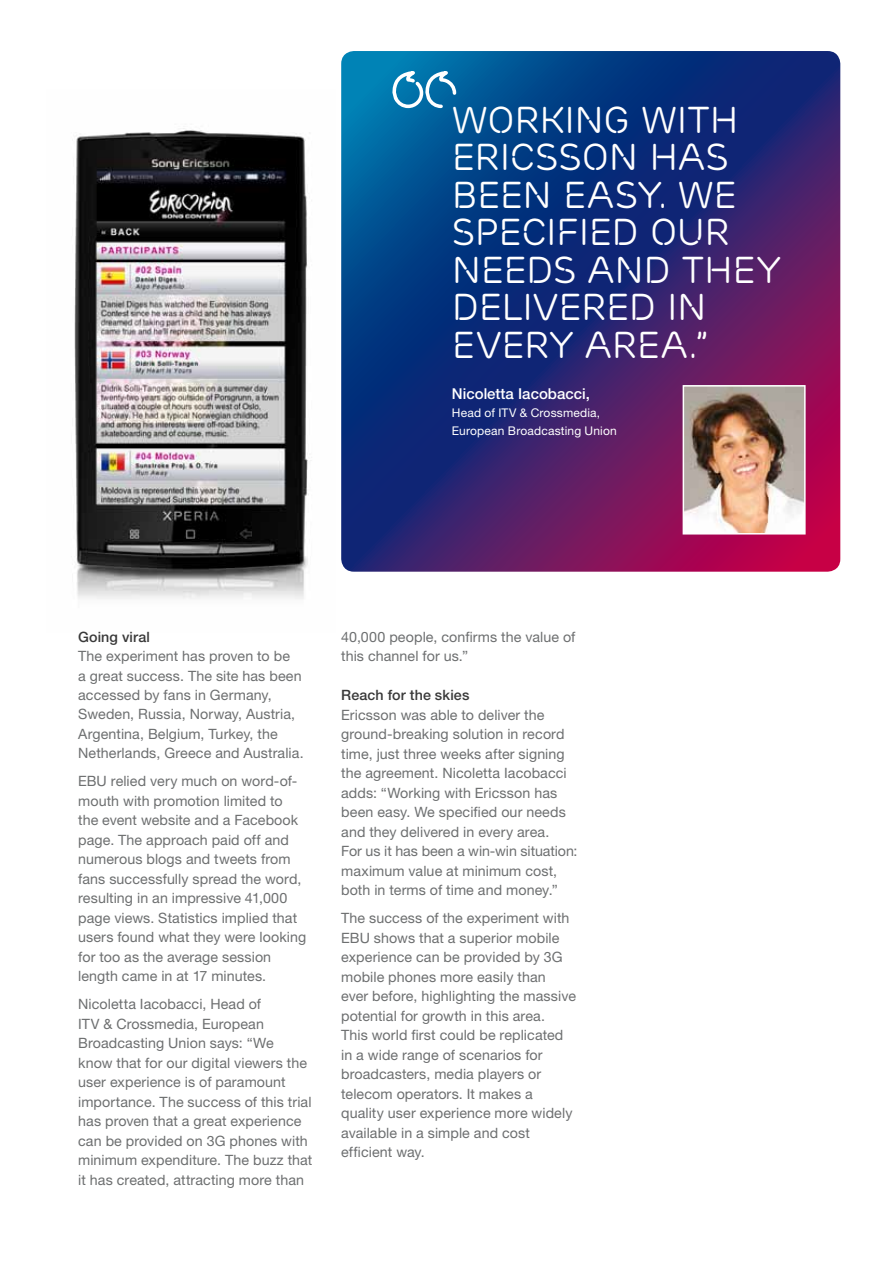
<style>
.page{position:relative;width:893px;height:1263px;background:#fff}
.page>*{position:absolute;margin:0;border:0;box-sizing:border-box;transform-origin:0 0}
.t1{font:37.5px/37.5px "Ericsson Capital";letter-spacing:-.01em;color:#fff}
.t2{font:500 15px "Ericsson Sans";color:#fff}
.t3{font:14.25px/19.5px "Ericsson Sans";letter-spacing:.005em;color:#6d6f70}
.t4{font:500 14.25px "Ericsson Sans";letter-spacing:.01em;color:#393939}
.t5{font:12px/18px "Ericsson Sans";letter-spacing:.015em;color:#fff}
</style>
<div class="page">
<svg style="left:341px;top:51px;width:499px;height:521px;background:#2d2b74"></svg>
<svg style="left:387px;top:73px;width:71px;height:45px;background:#3188b6"></svg>
<img style="left:686px;top:388px;width:117px;height:143px">
<div style="left:683px;top:385px;width:123px;height:149px;border:2px solid #fff"></div>
<img style="left:74px;top:128px;width:236px;height:471px">
<h1 class="t1" style="left:452px;top:101px;width:331px">WORKING WITH<br>ERICSSON HAS<br>BEEN EASY. WE<br>SPECIFIED OUR<br>NEEDS AND THEY<br>DELIVERED IN<br>EVERY AREA.”</h1>
<p class="t2" style="left:452px;top:385px;width:139px">Nicoletta Iacobacci,</p>
<p class="t5" style="left:452px;top:403px;width:166px">Head of ITV &amp; Crossmedia,<br>European Broadcasting Union</p>
<p class="t4" style="left:78px;top:628px;width:73px">Going viral</p>
<p class="t3" style="left:78px;top:646px;width:227px">The experiment has proven to be<br>a great success. The site has been accessed by fans in Germany,<br>Sweden, Russia, Norway, Austria,<br>Argentina, Belgium, Turkey, the<br>Netherlands, Greece and Australia.</p>
<p class="t3" style="left:78px;top:772px;width:230px">EBU relied very much on word-of&shy;mouth with promotion limited to the event website and a Facebook page. The approach paid off and numerous blogs and tweets from fans successfully spread the word, resulting in an impressive 41,000 page views. Statistics implied that users found what they were looking for too as the average session length came in at 17 minutes.</p>
<p class="t3" style="left:78px;top:995px;width:236px">Nicoletta Iacobacci, Head of<br>ITV &amp; Crossmedia, European Broadcasting Union says: “We<br>know that for our digital viewers the user experience is of paramount importance. The success of this trial has proven that a great experience can be provided on 3G phones with minimum expenditure. The buzz that it has created, attracting more than</p>
<p class="t3" style="left:341px;top:627px;width:236px">40,000 people, confirms the value of this channel for us.”</p>
<p class="t4" style="left:341px;top:687px;width:130px">Reach for the skies</p>
<p class="t3" style="left:341px;top:705px;width:238px">Ericsson was able to deliver the ground-breaking solution in record time, just three weeks after signing the agreement. Nicoletta Iacobacci adds: “Working with Ericsson has been easy. We specified our needs and they delivered in every area.<br>For us it has been a win-win situation: maximum value at minimum cost, both in terms of time and money.”</p>
<p class="t3" style="left:341px;top:908px;width:236px">The success of the experiment with<br>EBU shows that a superior mobile experience can be provided by 3G mobile phones more easily than ever before, highlighting the massive potential for growth in this area.<br>This world first could be replicated in a wide range of scenarios for broadcasters, media players or telecom operators. It makes a quality user experience more widely available in a simple and cost efficient way.</p>
</div>
